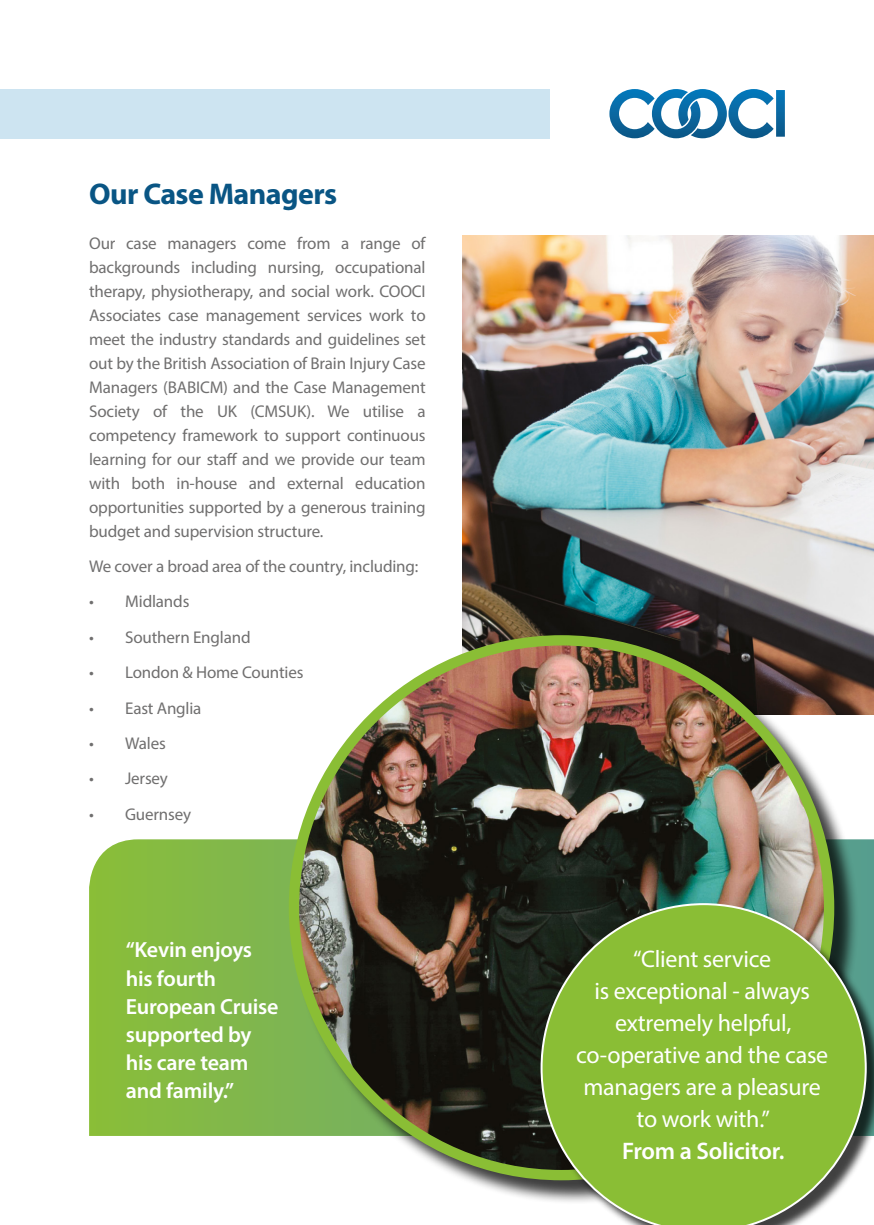
<style>
.page{position:relative;width:874px;height:1225px;background:#fff}
.page>*{position:absolute;margin:0;border:0;box-sizing:border-box;transform-origin:0 0}
.t1{font:700 30px "Myriad Pro";letter-spacing:-.02em;color:#095584}
.t2{font:24px/32px "Myriad Pro";letter-spacing:-.01em;color:#fff;text-align:center}
.t3{font:600 24px "Myriad Pro";letter-spacing:-.01em;color:#fff}
.t4{font:600 22px/28px "Myriad Pro";letter-spacing:-.01em;color:#fff}
.t5{font:17px/24px "Myriad Pro";letter-spacing:-.01em;color:#706f6f;text-align:justify}
</style>
<div class="page">
<img style="left:462px;top:236px;width:411px;height:478px">
<svg style="left:89px;top:839px;width:784px;height:297px;background:#84b948"></svg>
<svg style="left:609px;top:89px;width:175px;height:49px"></svg>
<div style="left:292px;top:638px;width:566px;height:566px;background:#000;opacity:.75"></div>
<img style="left:294px;top:640px;width:534px;height:535px;border-radius:267px">
<div style="left:542px;top:905px;width:331px;height:320px;background:#000;opacity:.75"></div>
<svg style="left:540px;top:903px;width:326px;height:322px;background:#85b042"></svg>
<div style="left:0;top:89px;width:549px;height:49px;background:#cde4f1"></div>
<h1 class="t1" style="left:89px;top:174px;width:249px">Our Case Managers</h1>
<p class="t5" style="left:89px;top:231px;width:338px">Our case managers come from a range of backgrounds including nursing, occupational therapy, physiotherapy, and social work. COOCI Associates case management services work to meet the industry standards and guidelines set out by the British Association of Brain Injury Case Managers (BABICM) and the Case Management Society of the UK (CMSUK). We utilise a competency framework to support continuous learning for our staff and we provide our team with both in-house and external education opportunities supported by a generous training budget and supervision structure.</p>
<p class="t5" style="left:89px;top:554px;width:331px">We cover a broad area of the country, including:</p>
<p class="t5" style="left:89px;top:589px;width:102px">• Midlands</p>
<p class="t5" style="left:89px;top:625px;width:163px">• Southern England</p>
<p class="t5" style="left:89px;top:660px;width:216px">• London &amp; Home Counties</p>
<p class="t5" style="left:89px;top:695px;width:114px">• East Anglia</p>
<p class="t5" style="left:89px;top:731px;width:78px">• Wales</p>
<p class="t5" style="left:89px;top:766px;width:80px">• Jersey</p>
<p class="t5" style="left:89px;top:801px;width:103px">• Guernsey</p>
<p class="t4" style="left:126px;top:935px;width:154px">“Kevin enjoys his fourth<br>European Cruise supported by his care team and family.”</p>
<h2 class="t2" style="left:576px;top:943px;width:253px">“Client service<br>is exceptional - always extremely helpful, co-operative and the case managers are a pleasure to work with.”</h2>
<h2 class="t3" style="left:621px;top:1136px;width:164px">From a Solicitor.</h2>
</div>
